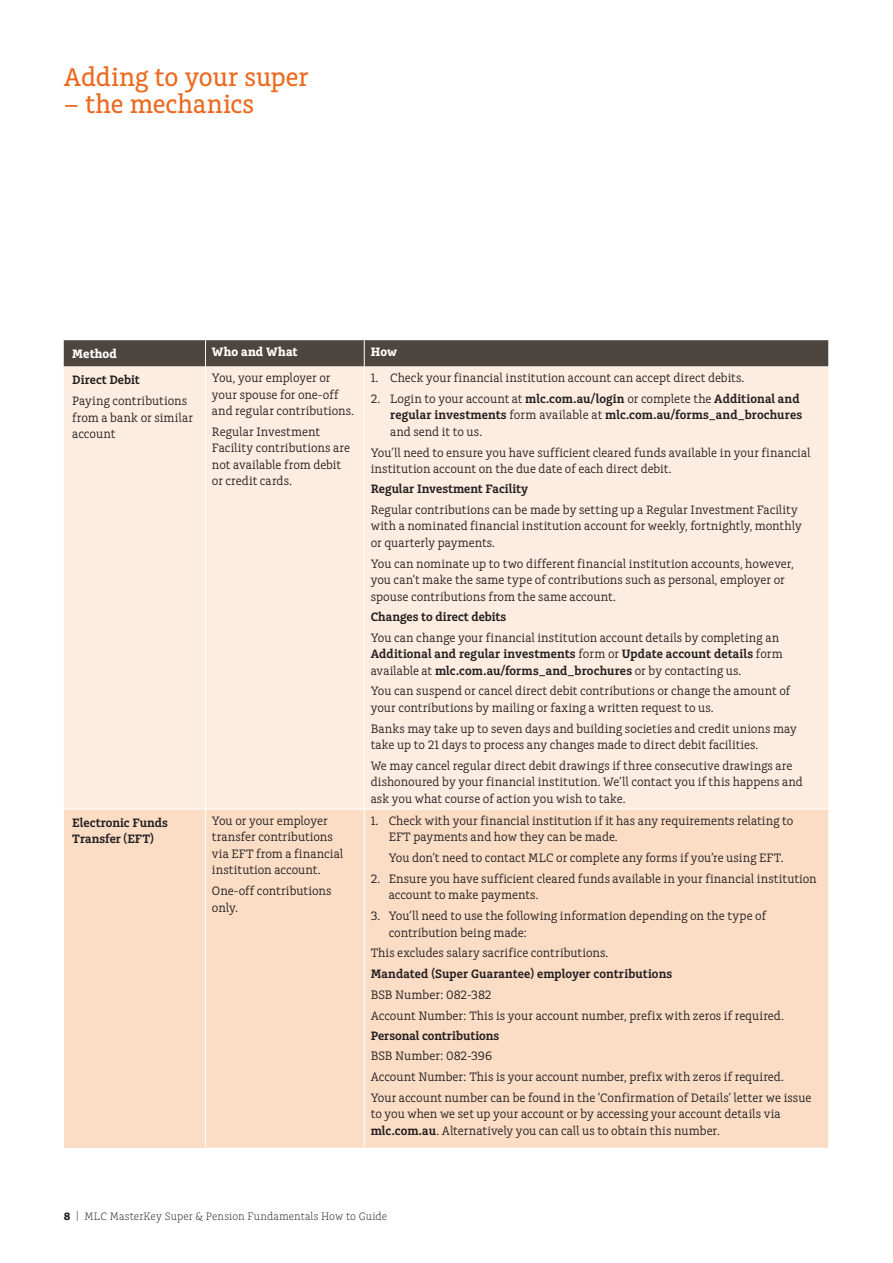
<style>
.page{position:relative;width:893px;height:1263px;background:#fff}
.page>*{position:absolute;margin:0;border:0;box-sizing:border-box;transform-origin:0 0}
.t1{font:500 27px "Charlie Std";color:#ec6a20}
.t2{font:12.75px/16.5px "Charlie Std";color:#231f20}
.t3{font:600 12.75px/16.5px "Charlie Std";letter-spacing:.005em;color:#231f20}
.t4{font:700 12.75px "Charlie Std";letter-spacing:.01em;color:#fff}
.t5{font:300 11.25px "Charlie Std";letter-spacing:.01em;color:#231f20}
.s1{font-weight:400}
.s2{font-weight:600}
.s3{font-weight:700}
</style>
<div class="page">
<div style="left:64px;top:366px;width:764px;height:443px;background:#fdede0"></div>
<div style="left:64px;top:809px;width:142px;height:339px;background:#fbdcc5"></div>
<div style="left:206px;top:810px;width:622px;height:338px;background:#fbdcc5"></div>
<div style="left:64px;top:340px;width:765px;height:26px;background:#4d453f"></div>
<hr style="left:205px;top:366px;width:1px;height:443px;background:#fff">
<hr style="left:364px;top:366px;width:1px;height:443px;background:#fff">
<hr style="left:205px;top:809px;width:1px;height:339px;background:#fff">
<hr style="left:364px;top:809px;width:1px;height:339px;background:#fff">
<hr style="left:64px;top:809px;width:142px;height:1px;background:#fff">
<h1 class="t1" style="left:64px;top:62px;width:246px">Adding to your super</h1>
<h1 class="t1" style="left:64px;top:89px;width:192px">– the mechanics</h1>
<p class="t4" style="left:72px;top:346px;width:46px">Method</p>
<p class="t4" style="left:212px;top:344px;width:87px">Who and What</p>
<p class="t4" style="left:371px;top:344px;width:28px">How</p>
<p class="t3" style="left:72px;top:372px;width:69px">Direct Debit</p>
<p class="t2" style="left:72px;top:393px;width:122px">Paying contributions from a bank or similar account</p>
<p class="t2" style="left:371px;top:370px;width:375px">1. Check your financial institution account can accept direct debits.</p>
<p class="t3" style="left:390px;top:391px;width:414px;text-indent:-19px"><span class="s1">2. Login to your account at</span> mlc.com.au/login <span class="s1">or complete the</span> Additional and regular investments <span class="s1">form available at</span> mlc.com.au/forms_and_brochures <span class="s1">and send it to us.</span></p>
<p class="t2" style="left:371px;top:444px;width:441px">You’ll need to ensure you have sufficient cleared funds available in your financial institution account on the due date of each direct debit.</p>
<p class="t3" style="left:371px;top:481px;width:159px">Regular Investment Facility</p>
<p class="t2" style="left:371px;top:502px;width:433px">Regular contributions can be made by setting up a Regular Investment Facility with a nominated financial institution account for weekly, fortnightly, monthly or quarterly payments.</p>
<p class="t2" style="left:371px;top:555px;width:425px">You can nominate up to two different financial institution accounts, however, you can’t make the same type of contributions such as personal, employer or spouse contributions from the same account.</p>
<p class="t3" style="left:371px;top:608px;width:137px">Changes to direct debits</p>
<p class="t2" style="left:371px;top:629px;width:414px">You can change your financial institution account details by completing an<br><span class="s2">Additional and regular investments</span> form or <span class="s2">Update account details</span> form available at <span class="s2">mlc.com.au/forms_and_brochures</span> or by contacting us.</p>
<p class="t2" style="left:371px;top:683px;width:421px">You can suspend or cancel direct debit contributions or change the amount of your contributions by mailing or faxing a written request to us.</p>
<p class="t2" style="left:371px;top:720px;width:428px">Banks may take up to seven days and building societies and credit unions may take up to 21 days to process any changes made to direct debit facilities.</p>
<p class="t2" style="left:371px;top:757px;width:434px">We may cancel regular direct debit drawings if three consecutive drawings are dishonoured by your financial institution. We’ll contact you if this happens and ask you what course of action you wish to take.</p>
<p class="t2" style="left:212px;top:370px;width:144px">You, your employer or your spouse for one-off and regular contributions.</p>
<p class="t2" style="left:212px;top:424px;width:140px">Regular Investment<br>Facility contributions are not available from debit or credit cards.</p>
<p class="t3" style="left:72px;top:815px;width:97px;line-height:15.8px">Electronic Funds<br>Transfer (EFT)</p>
<p class="t2" style="left:212px;top:812px;width:133px">You or your employer transfer contributions via EFT from a financial institution account.</p>
<p class="t2" style="left:212px;top:883px;width:121px">One-off contributions only.</p>
<p class="t2" style="left:389px;top:812px;width:406px;text-indent:-18px">1. Check with your financial institution if it has any requirements relating to<br>EFT payments and how they can be made.</p>
<p class="t2" style="left:389px;top:850px;width:396px">You don’t need to contact MLC or complete any forms if you’re using EFT.</p>
<p class="t2" style="left:389px;top:870px;width:430px;text-indent:-18px">2. Ensure you have sufficient cleared funds available in your financial institution account to make payments.</p>
<p class="t2" style="left:389px;top:908px;width:379px;text-indent:-18px">3. You’ll need to use the following information depending on the type of contribution being made:</p>
<p class="t2" style="left:371px;top:945px;width:239px">This excludes salary sacrifice contributions.</p>
<p class="t3" style="left:371px;top:966px;width:303px">Mandated (Super Guarantee) employer contributions</p>
<p class="t2" style="left:371px;top:984px;width:415px;line-height:20.7px">BSB Number: 082-382<br>Account Number: This is your account number, prefix with zeros if required.</p>
<p class="t3" style="left:371px;top:1027px;width:130px">Personal contributions</p>
<p class="t2" style="left:371px;top:1046px;width:442px;line-height:20.7px">BSB Number: 082-396<br>Account Number: This is your account number, prefix with zeros if required.<br>Your account number can be found in the ‘Confirmation of Details’ letter we issue</p>
<p class="t2" style="left:371px;top:1106px;width:411px">to you when we set up your account or by accessing your account details via <span class="s2">mlc.com.au</span>. Alternatively you can call us to obtain this number.</p>
<p class="t5" style="left:64px;top:1210px;width:325px"><span class="s3">8</span> | MLC MasterKey Super &amp; Pension Fundamentals How to Guide</p>
</div>
